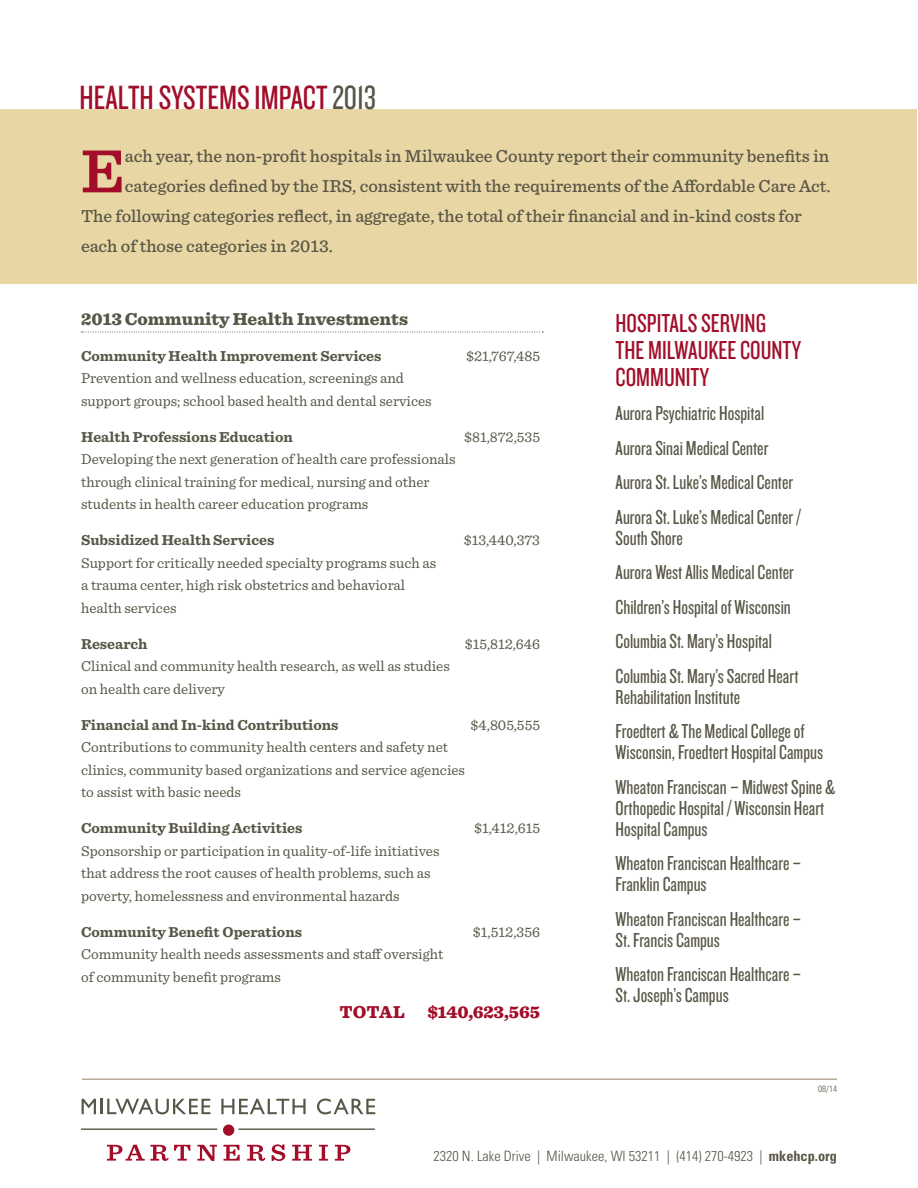
<style>
.page{position:relative;width:918px;height:1188px;background:#fff}
.page>*{position:absolute;margin:0;border:0;box-sizing:border-box;transform-origin:0 0}
.t1{font:600 63.6px "Sentinel";color:#a20e29}
.t2{font:34.95px "Knockout HTF28 Junior Featherwt";color:#a20e29}
.t3{font:27px/27px "Knockout HTF28 Junior Featherwt";color:#a20e29}
.t4{font:21px/21px "Knockout HTF28 Junior Featherwt";color:#585646}
.t5{font:500 18px "Sentinel";color:#585646}
.t6{font:900 18px "Sentinel";color:#585646}
.t7{font:900 18px "Sentinel";color:#a20e29}
.t8{font:15px/22.5px "Sentinel";color:#585646}
.t9{font:700 15px "Sentinel";color:#585646}
.t10{font:300 condensed 14.25px "Univers";color:#585646}
.t11{font:300 condensed 9px "Univers";color:#585646}
.s1{color:#585646}
.s2{font-weight:700}
</style>
<div class="page">
<div style="left:1px;top:109px;width:916px;height:175px;background:#e8d6a4"></div>
<hr style="left:82px;top:1078px;width:755px;height:2px;background:#b8ab95">
<svg style="left:82px;top:1099px;width:14px;height:15px"></svg>
<hr style="left:100px;top:1099px;width:3px;height:15px;background:#585646">
<svg style="left:107px;top:1099px;width:103px;height:15px"></svg>
<svg style="left:221px;top:1099px;width:85px;height:15px"></svg>
<svg style="left:317px;top:1099px;width:58px;height:15px"></svg>
<svg style="left:107px;top:1145px;width:83px;height:16px"></svg>
<svg style="left:197px;top:1145px;width:20px;height:16px"></svg>
<svg style="left:224px;top:1145px;width:16px;height:16px"></svg>
<svg style="left:247px;top:1145px;width:19px;height:16px"></svg>
<svg style="left:272px;top:1144px;width:13px;height:17px"></svg>
<svg style="left:292px;top:1145px;width:20px;height:16px"></svg>
<svg style="left:319px;top:1145px;width:9px;height:16px"></svg>
<svg style="left:335px;top:1145px;width:15px;height:16px"></svg>
<hr style="left:81px;top:1128px;width:136px;height:2px;background:#585646">
<hr style="left:239px;top:1128px;width:136px;height:2px;background:#585646">
<div style="left:223px;top:1124px;width:11px;height:12px;background:#a20e29;border-radius:50%"></div>
<svg style="left:81px;top:332px;width:462px;height:1px"></svg>
<p class="t2" style="left:80px;top:80px;width:298px">HEALTH SYSTEMS IMPACT <span class="s1">2013</span></p>
<p class="t1" style="left:81px;top:122px;width:45px">E</p>
<p class="t5" style="left:125px;top:143px;width:706px">ach year, the non-profit hospitals in Milwaukee County report their community benefits in</p>
<p class="t5" style="left:125px;top:173px;width:707px">categories defined by the IRS, consistent with the requirements of the Affordable Care Act.</p>
<p class="t5" style="left:81px;top:203px;width:722px">The following categories reflect, in aggregate, the total of their financial and in-kind costs for</p>
<p class="t5" style="left:81px;top:233px;width:253px">each of those categories in 2013.</p>
<p class="t6" style="left:81px;top:305px;width:328px">2013 Community Health Investments</p>
<p class="t9" style="left:81px;top:344px;width:302px">Community Health Improvement Services</p>
<p class="t8" style="left:466px;top:344px;width:76px">$21,767,485</p>
<p class="t8" style="left:81px;top:366px;width:352px">Prevention and wellness education, screenings and support groups; school based health and dental services</p>
<p class="t9" style="left:81px;top:425px;width:213px">Health Professions Education</p>
<p class="t8" style="left:464px;top:425px;width:78px">$81,872,535</p>
<p class="t8" style="left:81px;top:447px;width:376px">Developing the next generation of health care professionals through clinical training for medical, nursing and other students in health career education programs</p>
<p class="t9" style="left:81px;top:529px;width:195px">Subsidized Health Services</p>
<p class="t8" style="left:464px;top:528px;width:78px">$13,440,373</p>
<p class="t8" style="left:81px;top:551px;width:357px">Support for critically needed specialty programs such as a trauma center, high risk obstetrics and behavioral health services</p>
<p class="t9" style="left:81px;top:632px;width:68px">Research</p>
<p class="t8" style="left:465px;top:632px;width:77px">$15,812,646</p>
<p class="t8" style="left:81px;top:654px;width:370px">Clinical and community health research, as well as studies on health care delivery</p>
<p class="t9" style="left:81px;top:713px;width:259px">Financial and In-kind Contributions</p>
<p class="t8" style="left:471px;top:713px;width:71px">$4,805,555</p>
<p class="t8" style="left:81px;top:735px;width:386px">Contributions to community health centers and safety net clinics, community based organizations and service agencies to assist with basic needs</p>
<p class="t9" style="left:81px;top:817px;width:223px">Community Building Activities</p>
<p class="t8" style="left:474px;top:816px;width:67px">$1,412,615</p>
<p class="t8" style="left:81px;top:839px;width:360px">Sponsorship or participation in quality-of-life initiatives that address the root causes of health problems, such as poverty, homelessness and environmental hazards</p>
<p class="t9" style="left:81px;top:920px;width:222px">Community Benefit Operations</p>
<p class="t8" style="left:473px;top:920px;width:69px">$1,512,356</p>
<p class="t8" style="left:81px;top:942px;width:364px">Community health needs assessments and staff oversight of community benefit programs</p>
<p class="t7" style="left:340px;top:998px;width:66px">TOTAL</p>
<p class="t7" style="left:428px;top:998px;width:114px">$140,623,565</p>
<p class="t3" style="left:616px;top:310px;width:187px">HOSPITALS SERVING<br>THE MILWAUKEE COUNTY<br>COMMUNITY</p>
<p class="t4" style="left:616px;top:403px;width:150px">Aurora Psychiatric Hospital</p>
<p class="t4" style="left:616px;top:438px;width:154px">Aurora Sinai Medical Center</p>
<p class="t4" style="left:616px;top:472px;width:179px">Aurora St. Luke’s Medical Center</p>
<p class="t4" style="left:616px;top:507px;width:187px">Aurora St. Luke’s Medical Center /<br>South Shore</p>
<p class="t4" style="left:616px;top:562px;width:180px">Aurora West Allis Medical Center</p>
<p class="t4" style="left:616px;top:597px;width:177px">Children’s Hospital of Wisconsin</p>
<p class="t4" style="left:616px;top:631px;width:158px">Columbia St. Mary’s Hospital</p>
<p class="t4" style="left:616px;top:666px;width:184px">Columbia St. Mary’s Sacred Heart<br>Rehabilitation Institute</p>
<p class="t4" style="left:616px;top:721px;width:209px">Froedtert &amp; The Medical College of<br>Wisconsin, Froedtert Hospital Campus</p>
<p class="t4" style="left:616px;top:777px;width:221px">Wheaton Franciscan – Midwest Spine &amp;<br>Orthopedic Hospital / Wisconsin Heart<br>Hospital Campus</p>
<p class="t4" style="left:616px;top:853px;width:188px">Wheaton Franciscan Healthcare –<br>Franklin Campus</p>
<p class="t4" style="left:616px;top:909px;width:188px">Wheaton Franciscan Healthcare –<br>St. Francis Campus</p>
<p class="t4" style="left:616px;top:964px;width:188px">Wheaton Franciscan Healthcare –<br>St. Joseph’s Campus</p>
<p class="t11" style="left:818px;top:1083px;width:20px">08/14</p>
<p class="t10" style="left:434px;top:1147px;width:405px">2320 N. Lake Drive | Milwaukee, WI 53211 | (414) 270-4923 | <span class="s2">mkehcp.org</span></p>
</div>
